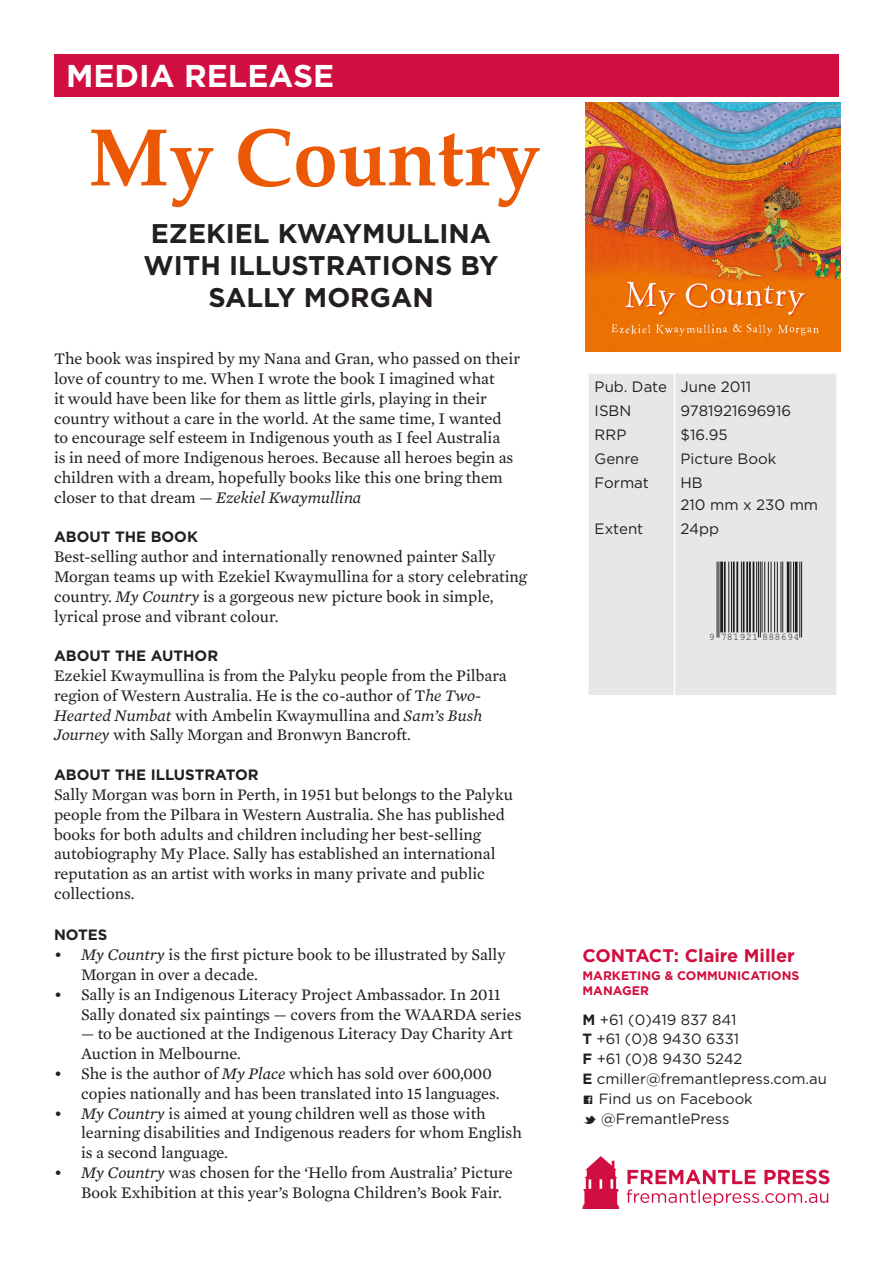
<style>
.page{position:relative;width:893px;height:1263px;background:#fff}
.page>*{position:absolute;margin:0;border:0;box-sizing:border-box;transform-origin:0 0}
.sub_header_1{font:700 81px "Palatino Linotype";color:#eb5906}
.t1{font:700 31.5px "Gotham";color:#fff}
.sub_header_1-2{font:700 27px/32.4px "Gotham";color:#231f20;text-align:center}
.t2{font:700 18.15px "Gotham";color:#d10e40}
.sub_header_1-3{font:16.5px/19.8px "Mercury Text G2";color:#231f20}
.Specs_Entries{font:15px "Gotham";color:#231f20}
.sub_header_1-4{font:700 15px "Gotham";color:#231f20}
.BC_Tabs{font:14.85px/19.8px "Gotham";color:#231f20}
.t3{font:700 12.45px/15.9px "Gotham";color:#d10e40}
.t4{font:10.05px "Helvetica";letter-spacing:.025em;color:#231f20}
.s1{font-style:italic}
.s2{font-weight:700}
.s3{font-family:"Social Logos"}
</style>
<div class="page">
<img style="left:585px;top:103px;width:256px;height:248px">
<div style="left:54px;top:54px;width:785px;height:43px;background:#d10e40"></div>
<svg style="left:627px;top:1170px;width:202px;height:36px"></svg>
<svg style="left:582px;top:1156px;width:37px;height:53px"></svg>
<div style="left:589px;top:374px;width:247px;height:321px;background:#e6e7e9"></div>
<svg style="left:674px;top:374px;width:1px;height:96px"></svg>
<hr style="left:674px;top:470px;width:1px;height:46px;background:#fff">
<hr style="left:674px;top:516px;width:1px;height:179px;background:#fff">
<hr style="left:717px;top:562px;width:1px;height:75px;background:#231f20">
<hr style="left:718px;top:562px;width:1px;height:75px;background:#231f20">
<hr style="left:720px;top:562px;width:3px;height:70px;background:#231f20">
<hr style="left:724px;top:562px;width:2px;height:70px;background:#231f20">
<hr style="left:728px;top:562px;width:1px;height:70px;background:#231f20">
<hr style="left:731px;top:562px;width:1px;height:70px;background:#231f20">
<hr style="left:733px;top:562px;width:2px;height:70px;background:#231f20">
<hr style="left:736px;top:562px;width:2px;height:70px;background:#231f20">
<hr style="left:741px;top:562px;width:1px;height:70px;background:#231f20">
<hr style="left:743px;top:562px;width:1px;height:70px;background:#231f20">
<hr style="left:746px;top:562px;width:2px;height:70px;background:#231f20">
<hr style="left:749px;top:562px;width:2px;height:70px;background:#231f20">
<hr style="left:753px;top:562px;width:1px;height:70px;background:#231f20">
<hr style="left:756px;top:562px;width:1px;height:70px;background:#231f20">
<hr style="left:758px;top:562px;width:1px;height:75px;background:#231f20">
<hr style="left:760px;top:562px;width:1px;height:75px;background:#231f20">
<hr style="left:762px;top:562px;width:1px;height:70px;background:#231f20">
<hr style="left:764px;top:562px;width:1px;height:70px;background:#231f20">
<hr style="left:768px;top:562px;width:1px;height:70px;background:#231f20">
<hr style="left:771px;top:562px;width:1px;height:70px;background:#231f20">
<hr style="left:774px;top:562px;width:1px;height:70px;background:#231f20">
<hr style="left:777px;top:562px;width:1px;height:70px;background:#231f20">
<hr style="left:780px;top:562px;width:1px;height:70px;background:#231f20">
<hr style="left:782px;top:562px;width:1px;height:70px;background:#231f20">
<hr style="left:787px;top:562px;width:2px;height:70px;background:#231f20">
<hr style="left:790px;top:562px;width:1px;height:70px;background:#231f20">
<hr style="left:793px;top:562px;width:1px;height:70px;background:#231f20">
<hr style="left:795px;top:562px;width:3px;height:70px;background:#231f20">
<hr style="left:799px;top:562px;width:1px;height:75px;background:#231f20">
<hr style="left:801px;top:562px;width:1px;height:75px;background:#231f20">
<p class="t1" style="left:66px;top:55px;width:270px">MEDIA RELEASE</p>
<p class="sub_header_1" style="left:88px;top:100px;width:454px">My Country</p>
<p class="sub_header_1-2" style="left:151px;top:217px;width:342px">EZEKIEL KWAYMULLINA</p>
<p class="sub_header_1-2" style="left:144px;top:249px;width:356px">WITH ILLUSTRATIONS BY<br>SALLY MORGAN</p>
<p class="sub_header_1-3" style="left:54px;top:348px;width:468px">The book was inspired by my Nana and Gran, who passed on their love of country to me. When I wrote the book I imagined what<br>it would have been like for them as little girls, playing in their country without a care in the world. At the same time, I wanted<br>to encourage self esteem in Indigenous youth as I feel Australia<br>is in need of more Indigenous heroes. Because all heroes begin as children with a dream, hopefully books like this one bring them closer to that dream — <span class="s1">Ezekiel Kwaymullina</span></p>
<p class="sub_header_1-4" style="left:54px;top:527px;width:145px">ABOUT THE BOOK</p>
<p class="sub_header_1-3" style="left:54px;top:546px;width:475px">Best-selling author and internationally renowned painter Sally Morgan teams up with Ezekiel Kwaymullina for a story celebrating country. <span class="s1">My Country</span> is a gorgeous new picture book in simple, lyrical prose and vibrant colour.</p>
<p class="sub_header_1-4" style="left:54px;top:646px;width:166px">ABOUT THE AUTHOR</p>
<p class="sub_header_1-3" style="left:54px;top:665px;width:454px">Ezekiel Kwaymullina is from the Palyku people from the Pilbara region of Western Australia. He is the co-author of T<span class="s1">he Two-Hearted Numbat</span> with Ambelin Kwaymullina and <span class="s1">Sam’s Bush Journey</span> with Sally Morgan and Bronwyn Bancroft.</p>
<p class="sub_header_1-4" style="left:54px;top:765px;width:206px">ABOUT THE ILLUSTRATOR</p>
<p class="sub_header_1-3" style="left:54px;top:784px;width:460px">Sally Morgan was born in Perth, in 1951 but belongs to the Palyku people from the Pilbara in Western Australia. She has published books for both adults and children including her best-selling autobiography My Place. Sally has established an international reputation as an artist with works in many private and public collections.</p>
<p class="sub_header_1-4" style="left:54px;top:925px;width:55px">NOTES</p>
<p class="sub_header_1-3" style="left:81px;top:944px;width:426px;text-indent:-27px"><span class="s1">• My Country</span> is the first picture book to be illustrated by Sally<br>Morgan in over a decade.</p>
<p class="sub_header_1-3" style="left:81px;top:983px;width:442px;text-indent:-27px">• Sally is an Indigenous Literacy Project Ambassador. In 2011<br>Sally donated six paintings — covers from the WAARDA series</p>
<p class="sub_header_1-3" style="left:81px;top:1023px;width:433px">— to be auctioned at the Indigenous Literacy Day Charity Art<br>Auction in Melbourne.</p>
<p class="sub_header_1-3" style="left:81px;top:1063px;width:420px;text-indent:-27px">• She is the author of <span class="s1">My Place</span> which has sold over 600,000 copies nationally and has been translated into 15 languages.</p>
<p class="sub_header_1-3" style="left:81px;top:1102px;width:442px;text-indent:-27px"><span class="s1">• My Country</span> is aimed at young children well as those with learning disabilities and Indigenous readers for whom English is a second language.</p>
<p class="sub_header_1-3" style="left:81px;top:1162px;width:433px;text-indent:-27px"><span class="s1">• My Country</span> was chosen for the ‘Hello from Australia’ Picture<br>Book Exhibition at this year’s Bologna Children’s Book Fair.</p>
<p class="Specs_Entries" style="left:595px;top:377px;width:74px">Pub. Date</p>
<p class="Specs_Entries" style="left:681px;top:377px;width:72px">June 2011</p>
<p class="Specs_Entries" style="left:595px;top:401px;width:38px">ISBN</p>
<p class="Specs_Entries" style="left:681px;top:401px;width:112px">9781921696916</p>
<p class="Specs_Entries" style="left:595px;top:425px;width:33px">RRP</p>
<p class="Specs_Entries" style="left:681px;top:425px;width:49px">$16.95</p>
<p class="Specs_Entries" style="left:595px;top:449px;width:46px">Genre</p>
<p class="Specs_Entries" style="left:681px;top:449px;width:97px">Picture Book</p>
<p class="Specs_Entries" style="left:595px;top:473px;width:56px">Format</p>
<p class="Specs_Entries" style="left:681px;top:473px;width:24px">HB</p>
<p class="Specs_Entries" style="left:681px;top:495px;width:139px">210 mm x 230 mm</p>
<p class="Specs_Entries" style="left:595px;top:519px;width:50px">Extent</p>
<p class="Specs_Entries" style="left:681px;top:519px;width:40px">24pp</p>
<p class="t4" style="left:708px;top:631px;width:93px">9 781921 888694</p>
<p class="t2" style="left:582px;top:944px;width:214px">CONTACT: Claire Miller</p>
<p class="t3" style="left:582px;top:967px;width:218px">MARKETING &amp; COMMUNICATIONS<br>MANAGER</p>
<p class="BC_Tabs" style="left:582px;top:1009px;width:156px"><span class="s2">M</span> +61 (0)419 837 841</p>
<p class="BC_Tabs" style="left:582px;top:1029px;width:162px"><span class="s2">T</span> +61 (0)8 9430 6331<br><span class="s2">F</span> +61 (0)8 9430 5242</p>
<p class="BC_Tabs" style="left:582px;top:1068px;width:246px"><span class="s2">E</span> cmiller@fremantlepress.com.au</p>
<p class="BC_Tabs" style="left:582px;top:1088px;width:172px"><span class="s3">C</span> Find us on Facebook<br><span class="s3">M</span> @FremantlePress</p>
</div>
